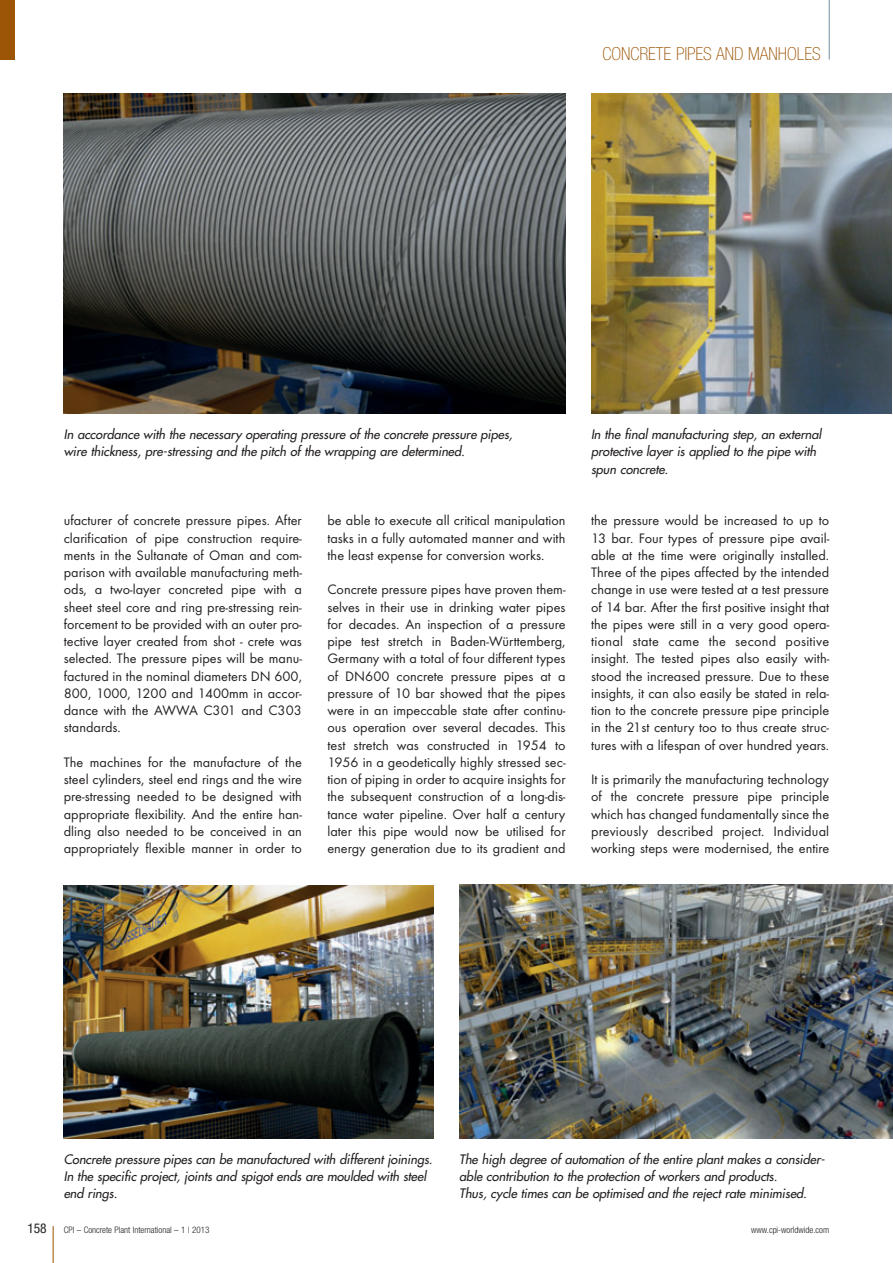
<style>
.page{position:relative;width:893px;height:1263px;background:#fff}
.page>*{position:absolute;margin:0;border:0;box-sizing:border-box;transform-origin:0 0}
.t1{font:100 condensed 18px "Helvetica Neue";color:#9c5506}
.t2{font:14.25px/17.2px "Futura T";color:#231f20;text-align:justify}
.t3{font:condensed 13.5px "Helvetica Neue";color:#231f20}
.t4{font:italic 12.75px/17.2px "Futura";letter-spacing:-.005em;color:#231f20}
.t5{font:300 condensed 9px "Helvetica Neue";color:#231f20}
</style>
<div class="page">
<hr style="left:53px;top:1226px;width:1px;height:37px;background:#9c5506">
<hr style="left:829px;top:0;width:1px;height:60px;background:#73909f">
<div style="left:0;top:0;width:15px;height:60px;background:#9c5506"></div>
<img style="left:64px;top:94px;width:502px;height:320px">
<img style="left:591px;top:94px;width:301px;height:319px">
<img style="left:64px;top:885px;width:370px;height:253px">
<img style="left:459px;top:884px;width:434px;height:254px">
<p class="t1" style="left:602px;top:47px;width:220px">CONCRETE PIPES AND MANHOLES</p>
<p class="t4" style="left:64px;top:427px;width:453px">In accordance with the necessary operating pressure of the concrete pressure pipes, wire thickness, pre-stressing and the pitch of the wrapping are determined.</p>
<p class="t4" style="left:591px;top:427px;width:234px">In the final manufacturing step, an external protective layer is applied to the pipe with spun concrete.</p>
<p class="t2" style="left:64px;top:513px;width:240px">ufacturer of concrete pressure pipes. After clarification of pipe construction require&shy;ments in the Sultanate of Oman and com&shy;parison with available manufacturing meth&shy;ods, a two-layer concreted pipe with a sheet steel core and ring pre-stressing rein&shy;forcement to be provided with an outer pro&shy;tective layer created from shot - crete was selected. The pressure pipes will be manu&shy;factured in the nominal diameters DN 600, 800, 1000, 1200 and 1400mm in accor&shy;dance with the AWWA C301 and C303 standards.</p>
<p class="t2" style="left:64px;top:755px;width:240px">The machines for the manufacture of the steel cylinders, steel end rings and the wire pre-stressing needed to be designed with appropriate flexibility. And the entire han&shy;dling also needed to be conceived in an appropriately flexible manner in order to</p>
<p class="t2" style="left:327px;top:513px;width:240px">be able to execute all critical manipulation tasks in a fully automated manner and with the least expense for conversion works.</p>
<p class="t2" style="left:327px;top:582px;width:240px">Concrete pressure pipes have proven them&shy;selves in their use in drinking water pipes for decades. An inspection of a pressure pipe test stretch in Baden-Württemberg, Germany with a total of four different types of DN600 concrete pressure pipes at a pressure of 10 bar showed that the pipes were in an impeccable state after continu&shy;ous operation over several decades. This test stretch was constructed in 1954 to 1956 in a geodetically highly stressed sec&shy;tion of piping in order to acquire insights for the subsequent construction of a long-dis&shy;tance water pipeline. Over half a century later this pipe would now be utilised for energy generation due to its gradient and</p>
<p class="t2" style="left:591px;top:513px;width:240px">the pressure would be increased to up to 13 bar. Four types of pressure pipe avail&shy;able at the time were originally installed.<br>Three of the pipes affected by the intended change in use were tested at a test pressure of 14 bar. After the first positive insight that the pipes were still in a very good opera&shy;tional state came the second positive insight. The tested pipes also easily with&shy;stood the increased pressure. Due to these insights, it can also easily be stated in rela&shy;tion to the concrete pressure pipe principle in the 21st century too to thus create struc&shy;tures with a lifespan of over hundred years.</p>
<p class="t2" style="left:591px;top:772px;width:240px">It is primarily the manufacturing technology of the concrete pressure pipe principle which has changed fundamentally since the previously described project. Individual working steps were modernised, the entire</p>
<p class="t4" style="left:64px;top:1151px;width:373px">Concrete pressure pipes can be manufactured with different joinings.<br>In the specific project, joints and spigot ends are moulded with steel end rings.</p>
<p class="t4" style="left:459px;top:1151px;width:369px">The high degree of automation of the entire plant makes a consider&shy;able contribution to the protection of workers and products.<br>Thus, cycle times can be optimised and the reject rate minimised.</p>
<p class="t3" style="left:27px;top:1223px;width:21px">158</p>
<p class="t5" style="left:64px;top:1226px;width:147px">CPI – Concrete Plant International – 1 | 2013</p>
<p class="t5" style="left:751px;top:1226px;width:79px">www.cpi-worldwide.com</p>
</div>
